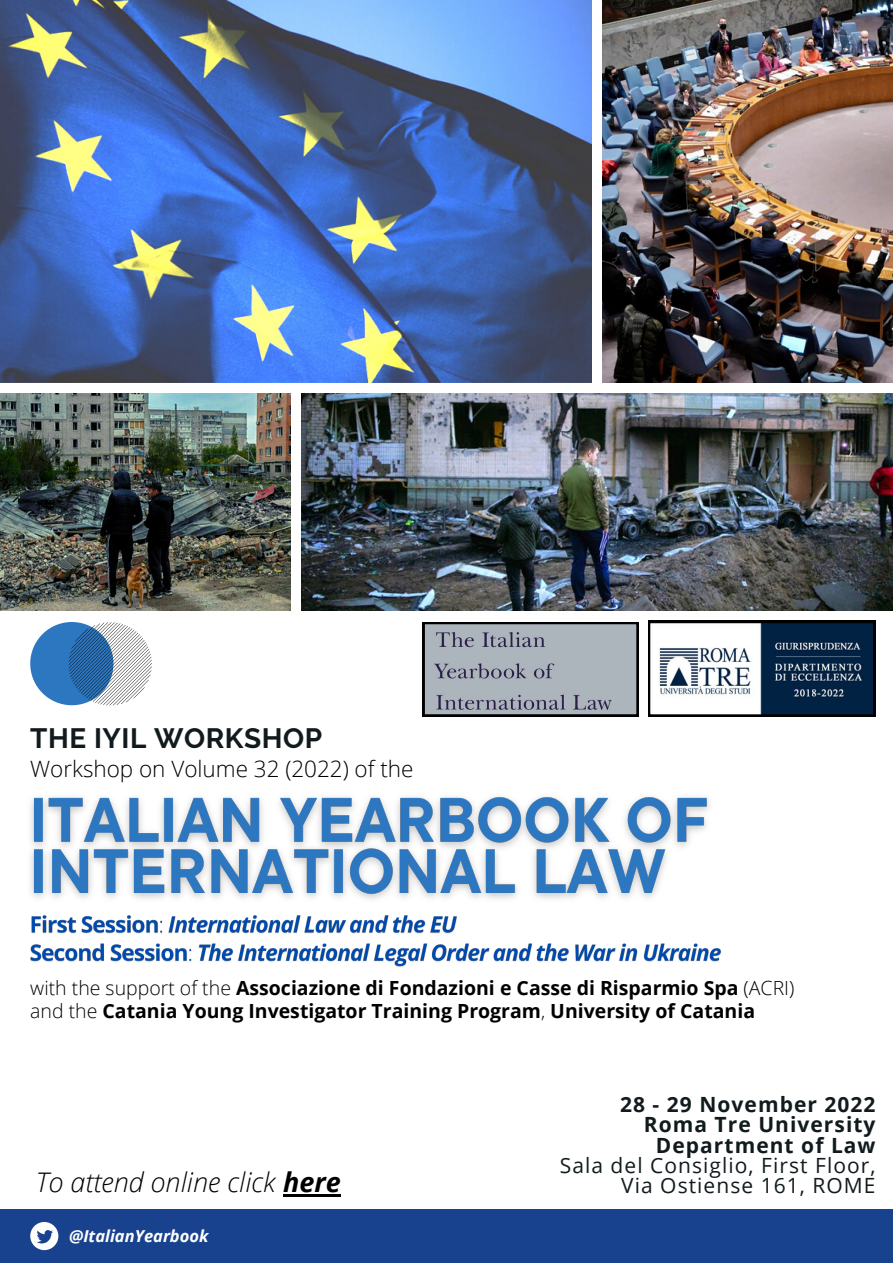
<style>
.page{position:relative;width:893px;height:1264px;background:#fff}
.page>*{position:absolute;margin:0;border:0;box-sizing:border-box;transform-origin:0 0}
.t1{font:700 27.9px "Raleway";letter-spacing:.02em;color:#111b1e}
.t2{font:italic 300 27px "Open Sans";color:#000}
.t3{font:300 22.5px "Open Sans";color:#000}
.t4{font:700 21px/20.2px "Open Sans";letter-spacing:.05em;color:#111b1e;text-align:right}
.t5{font:21px/20.2px "Open Sans";letter-spacing:.05em;color:#111b1e;text-align:right}
.t6{font:700 19.5px/22.5px "Open Sans";color:#000}
.t7{font:italic 700 16.5px "Open Sans";color:#fff}
.s1{font-weight:300}
.s2{font-weight:700}
</style>
<div class="page">
<svg style="left:30px;top:622px;width:122px;height:83px"></svg>
<img style="left:0;top:0;width:591px;height:382px">
<img style="left:602px;top:0;width:290px;height:382px">
<img style="left:0;top:393px;width:290px;height:217px">
<img style="left:301px;top:393px;width:591px;height:217px">
<div style="left:0;top:1209px;width:892px;height:53px;background:#19428e"></div>
<svg style="left:30px;top:1222px;width:28px;height:27px"></svg>
<svg style="left:648px;top:621px;width:227px;height:95px"></svg>
<img style="left:30px;top:796px;width:680px;height:103px">
<svg style="left:422px;top:622px;width:216px;height:94px;background:#989fa8"></svg>
<hr style="left:283px;top:1193px;width:58px;height:3px;background:#000">
<img style="left:30px;top:915px;width:691px;height:52px">
<h1 class="t1" style="left:30px;top:722px;width:293px">THE IYIL WORKSHOP</h1>
<p class="t3" style="left:30px;top:752px;width:384px">Workshop on Volume 32 (2022) of the</p>
<p class="t6" style="left:30px;top:976px;width:765px"><span class="s1">with the support of the</span> Associazione di Fondazioni e Casse di Risparmio Spa <span class="s1">(ACRI) and the</span> Catania Young Investigator Training Program<span class="s1">,</span> University of Catania</p>
<h2 class="t2" style="left:36px;top:1162px;width:306px">To attend online click <span class="s2">here</span></h2>
<p class="t7" style="left:69px;top:1224px;width:141px">@ItalianYearbook</p>
<p class="t4" style="left:620px;top:1093px;width:257px">28 - 29 November 2022<br>Roma Tre University<br>Department of Law</p>
<p class="t5" style="left:559px;top:1154px;width:317px">Sala del Consiglio, First Floor,<br>Via Ostiense 161, ROME</p>
</div>
